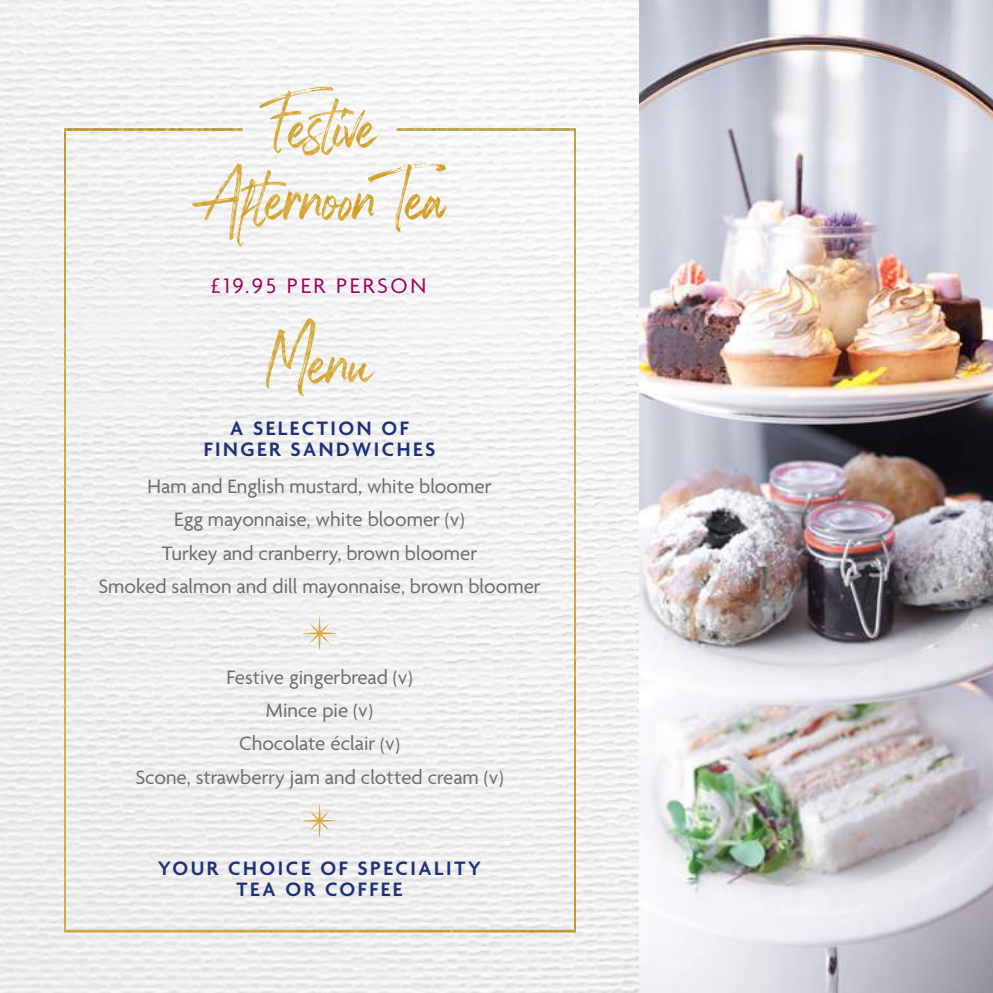
<style>
.page{position:relative;width:993px;height:993px;background:#fff}
.page>*{position:absolute;margin:0;border:0;box-sizing:border-box;transform-origin:0 0}
.t1{font:22.75px "Agenda";letter-spacing:.12em;color:#a00062}
.t2{font:21px/33.2px "Agenda";color:#696d6f;text-align:center}
.t3{font:600 21px/21px "Agenda";letter-spacing:.12em;color:#1d3176;text-align:center}
.s1{font-size:17.5px}
</style>
<div class="page">
<img style="left:0;top:0;width:639px;height:992px">
<img style="left:258px;top:87px;width:72px;height:21px">
<img style="left:639px;top:0;width:353px;height:992px">
<img style="left:64px;top:128px;width:511px;height:804px">
<img style="left:302px;top:802px;width:35px;height:36px">
<img style="left:302px;top:615px;width:35px;height:36px">
<p class="t1" style="left:211px;top:273px;width:216px">£19.95 PER PERSON</p>
<p class="t3" style="left:204px;top:419px;width:233px">A SELECTION OF<br>FINGER SANDWICHES</p>
<p class="t2" style="left:98px;top:470px;width:443px">Ham and English mustard, white bloomer<br>Egg mayonnaise, white bloomer <span class="s1">(</span>v<span class="s1">)<br></span>Turkey and cranberry, brown bloomer<br>Smoked salmon and dill mayonnaise, brown bloomer</p>
<p class="t2" style="left:135px;top:661px;width:369px">Festive gingerbread <span class="s1">(</span>v<span class="s1">)<br></span>Mince pie <span class="s1">(</span>v<span class="s1">)<br></span>Chocolate éclair <span class="s1">(</span>v<span class="s1">)<br></span>Scone, strawberry jam and clotted cream <span class="s1">(</span>v<span class="s1">)</span></p>
<p class="t3" style="left:158px;top:858px;width:325px">YOUR CHOICE OF SPECIALITY<br>TEA OR COFFEE</p>
</div>
